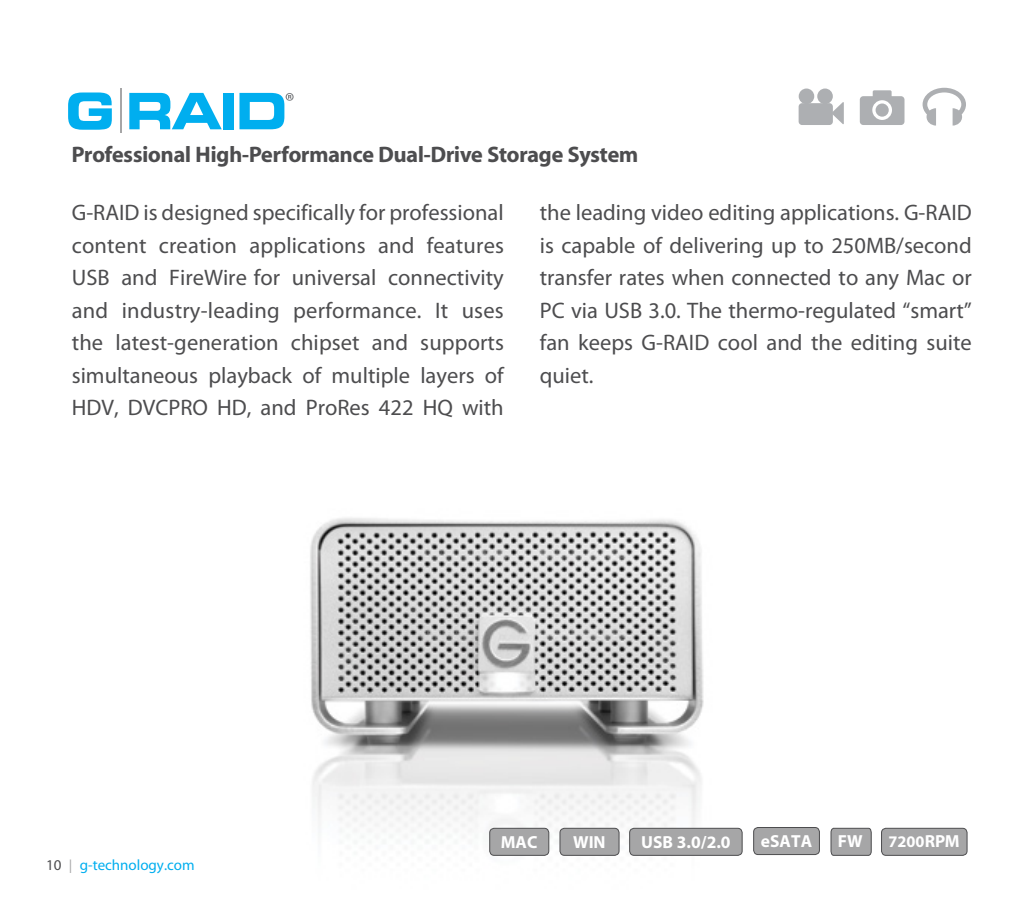
<style>
.page{position:relative;width:1035px;height:900px;background:#fff}
.page>*{position:absolute;margin:0;border:0;box-sizing:border-box;transform-origin:0 0}
.t1{font:22.5px/32.5px "Myriad Pro";color:#4d4d4f;text-align:justify}
.t2{font:22.5px "Myriad Headline";color:#4d4d4f}
.t3{font:700 17.5px "Myriad Pro";color:#fff}
.t4{font:700 16.25px "Myriad Pro";color:#fff}
.t5{font:15px "Myriad Pro";color:#00aeef}
.s1{color:#4d4d4f}
.s2{font-weight:300;font-size:20px;color:#a6a6a7}
.s3{font-size:17.5px}
</style>
<div class="page">
<img style="left:310px;top:518px;width:410px;height:338px">
<svg style="left:68px;top:93px;width:44px;height:37px"></svg>
<svg style="left:129px;top:93px;width:93px;height:36px"></svg>
<div style="left:224px;top:93px;width:10px;height:36px;background:#00aeef"></div>
<svg style="left:239px;top:93px;width:55px;height:36px"></svg>
<hr style="left:120px;top:88px;width:1px;height:45px;background:#a6a6a7">
<div style="left:630px;top:828px;width:112px;height:27px;background:#a6a6a7;border-radius:4px"></div>
<div style="left:629px;top:828px;width:114px;height:28px;border:1px solid #4d4d4f;border-radius:4px"></div>
<svg style="left:860px;top:90px;width:45px;height:35px"></svg>
<svg style="left:923px;top:88px;width:43px;height:38px"></svg>
<div style="left:799px;top:103px;width:34px;height:22px;background:#adafb2;border-radius:4px"></div>
<div style="left:799px;top:89px;width:15px;height:15px;background:#adafb2;border-radius:50%"></div>
<div style="left:817px;top:89px;width:16px;height:15px;background:#adafb2;border-radius:50%"></div>
<svg style="left:832px;top:102px;width:12px;height:22px"></svg>
<div style="left:490px;top:828px;width:59px;height:27px;background:#a6a6a7;border-radius:5px"></div>
<div style="left:489px;top:828px;width:60px;height:28px;border:1px solid #4d4d4f;border-radius:5px"></div>
<div style="left:560px;top:828px;width:59px;height:27px;background:#a6a6a7;border-radius:5px"></div>
<div style="left:560px;top:828px;width:59px;height:28px;border:1px solid #4d4d4f;border-radius:5px"></div>
<div style="left:882px;top:828px;width:85px;height:27px;background:#a6a6a7;border-radius:4px"></div>
<div style="left:881px;top:828px;width:87px;height:28px;border:1px solid #4d4d4f;border-radius:4px"></div>
<svg style="left:830px;top:827px;width:42px;height:29px"></svg>
<div style="left:754px;top:828px;width:65px;height:27px;background:#a6a6a7;border-radius:4px"></div>
<div style="left:753px;top:827px;width:67px;height:28px;border:1px solid #4d4d4f;border-radius:4px"></div>
<p class="t2" style="left:72px;top:143px;width:568px">Professional High-Performance Dual-Drive Storage System</p>
<p class="t1" style="left:72px;top:197px;width:434px">G-RAID is designed specifically for professional content creation applications and features USB and FireWire for universal connectivity and industry-leading performance. It uses the latest-generation chipset and supports simultaneous playback of multiple layers of HDV, DVCPRO HD, and ProRes 422 HQ with</p>
<p class="t1" style="left:540px;top:197px;width:434px">the leading video editing applications. G-RAID is capable of delivering up to 250MB/second transfer rates when connected to any Mac or PC via USB 3.0. The thermo-regulated “smart” fan keeps G-RAID cool and the editing suite quiet.</p>
<p class="t5" style="left:46px;top:857px;width:150px"><span class="s1">10</span> <span class="s2">I</span> g-technology.com</p>
<p class="t3" style="left:501px;top:830px;width:38px">MAC</p>
<p class="t3" style="left:573px;top:830px;width:34px">WIN</p>
<p class="t3" style="left:641px;top:830px;width:91px">USB 3.0/2.0</p>
<p class="t3" style="left:761px;top:830px;width:53px">eSATA</p>
<p class="t3" style="left:838px;top:830px;width:26px">FW</p>
<p class="t4" style="left:889px;top:831px;width:73px">7200<span class="s3">RPM</span></p>
</div>
